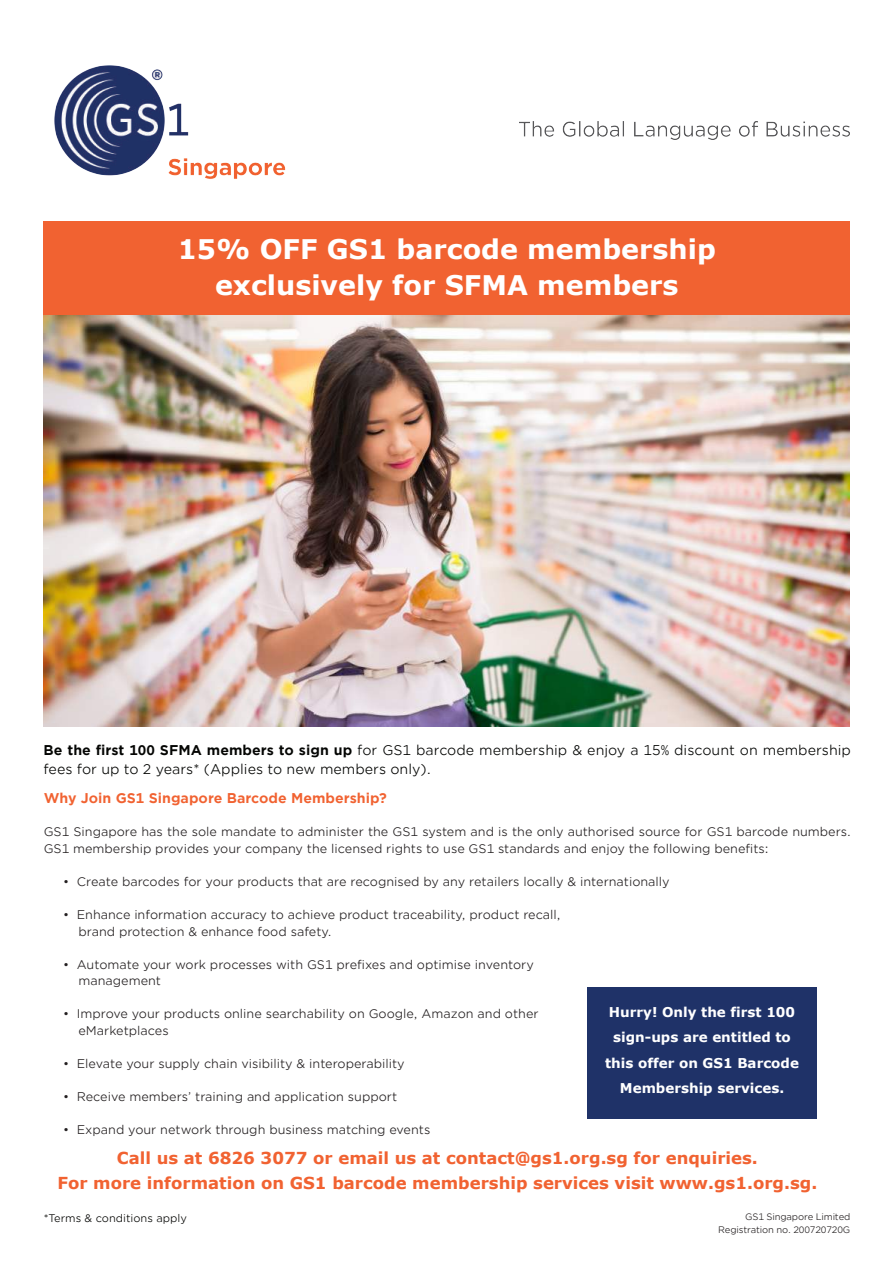
<style>
.page{position:relative;width:893px;height:1263px;background:#fff}
.page>*{position:absolute;margin:0;border:0;box-sizing:border-box;transform-origin:0 0}
.t1{font:700 27px/36px "Verdana";color:#fff;text-align:center}
.t2{font:700 16.5px/25.5px "Verdana";color:#f16231;text-align:center}
.t3{font:13.5px/19.5px "Gotham Office";color:#040503}
.t4{font:700 13.5px/25.5px "Verdana";color:#fff;text-align:center}
.t5{font:700 13.5px "Gotham Office";color:#f16231}
.t6{font:12px/16.5px "Gotham Office";color:#231f20}
.t7{font:10.5px "Gotham Office";color:#040503}
.t8{font:9px/13.5px "Gotham Office";letter-spacing:-.02em;color:#231f20;text-align:right}
.s1{font-weight:700}
</style>
<div class="page">
<img style="left:54px;top:65px;width:232px;height:114px">
<img style="left:520px;top:121px;width:330px;height:18px">
<div style="left:43px;top:221px;width:807px;height:94px;background:#f16231"></div>
<div style="left:587px;top:987px;width:229px;height:132px;background:#1f3268"></div>
<img style="left:43px;top:315px;width:807px;height:412px">
<h1 class="t1" style="left:178px;top:231px;width:540px">15% OFF GS1 barcode membership exclusively for SFMA members</h1>
<p class="t3" style="left:44px;top:740px;width:809px"><span class="s1">Be the first 100 SFMA members to sign up</span> for GS1 barcode membership &amp; enjoy a 15% discount on membership fees for up to 2 years* (Applies to new members only).</p>
<p class="t5" style="left:44px;top:789px;width:345px">Why Join GS1 Singapore Barcode Membership?</p>
<p class="t6" style="left:44px;top:823px;width:809px">GS1 Singapore has the sole mandate to administer the GS1 system and is the only authorised source for GS1 barcode numbers.<br>GS1 membership provides your company the licensed rights to use GS1 standards and enjoy the following benefits:</p>
<p class="t6" style="left:63px;top:873px;width:608px">• Create barcodes for your products that are recognised by any retailers locally &amp; internationally</p>
<p class="t6" style="left:78px;top:906px;width:484px;text-indent:-15px">• Enhance information accuracy to achieve product traceability, product recall, brand protection &amp; enhance food safety.</p>
<p class="t6" style="left:78px;top:955px;width:457px;text-indent:-15px">• Automate your work processes with GS1 prefixes and optimise inventory management</p>
<p class="t6" style="left:78px;top:1005px;width:462px;text-indent:-15px">• Improve your products online searchability on Google, Amazon and other eMarketplaces</p>
<p class="t6" style="left:63px;top:1054px;width:343px">• Elevate your supply chain visibility &amp; interoperability</p>
<p class="t6" style="left:63px;top:1087px;width:336px">• Receive members’ training and application support</p>
<p class="t6" style="left:63px;top:1120px;width:369px">• Expand your network through business matching events</p>
<p class="t4" style="left:605px;top:999px;width:195px">Hurry! Only the first 100 sign-ups are entitled to this offer on GS1 Barcode<br>Membership services.</p>
<h2 class="t2" style="left:57px;top:1145px;width:761px">Call us at 6826 3077 or email us at contact@gs1.org.sg for enquiries.<br>For more information on GS1 barcode membership services visit www.gs1.org.sg.</h2>
<p class="t7" style="left:44px;top:1211px;width:145px">*Terms &amp; conditions apply</p>
<p class="t8" style="left:718px;top:1209px;width:134px">GS1 Singapore Limited<br>Registration no. 200720720G</p>
</div>
